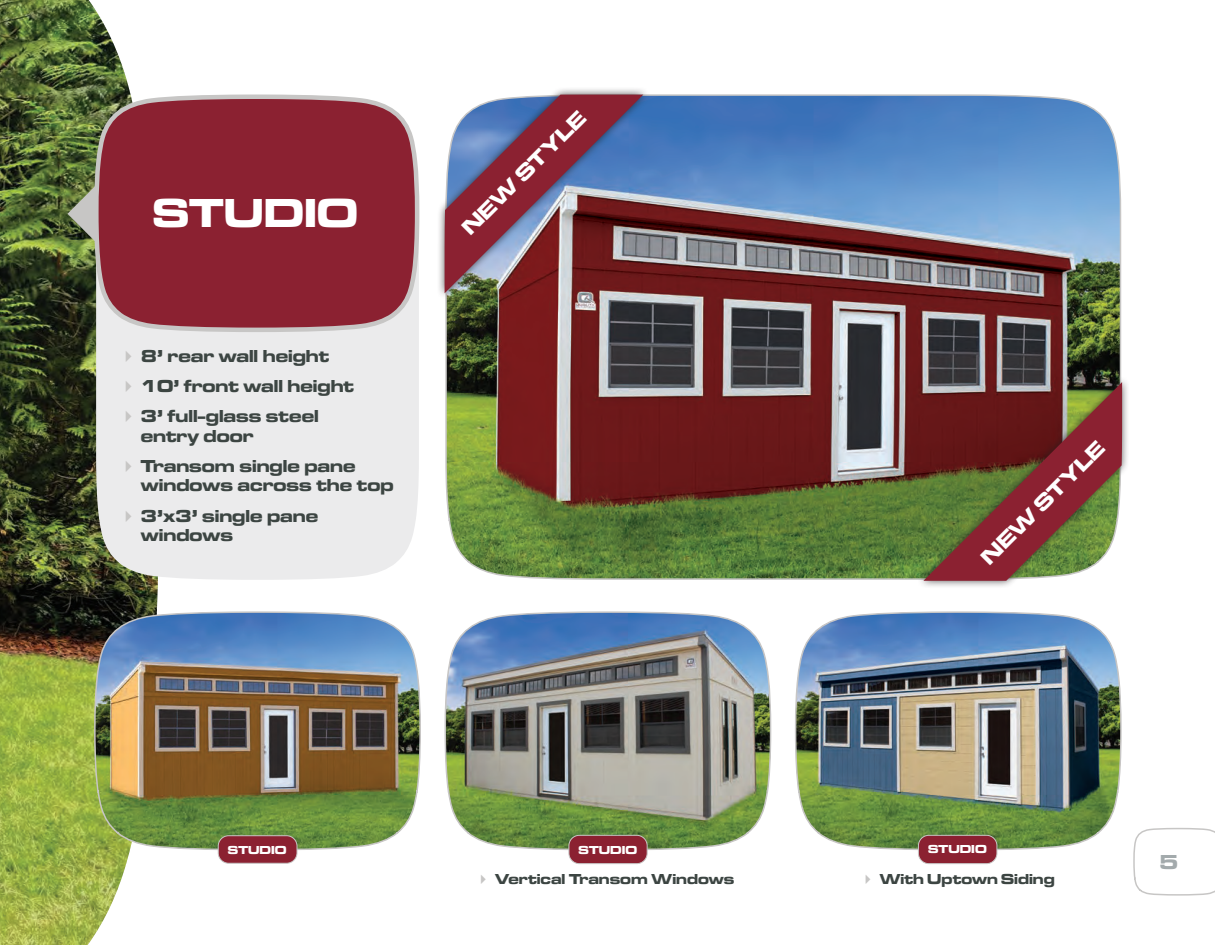
<style>
.page{position:relative;width:1215px;height:945px;background:#fff}
.page>*{position:absolute;margin:0;border:0;box-sizing:border-box;transform-origin:0 0}
.t1{font:700 42px "Microgramma Ext D";color:#fff}
.t2{font:700 21.6px "Microgramma Ext D";color:#fff}
.t3{font:700 21px "Microgramma Ext D";color:#a3aaac}
.t4{font:700 18px/30.3px "Microgramma Ext D";color:#3c4542}
.t5{font:700 15px "Microgramma Ext D";color:#3c4542}
.t6{font:700 12px "Microgramma Ext D";color:#fff}
</style>
<div class="page">
<svg style="left:1133px;top:827px;width:82px;height:69px"></svg>
<img style="left:0;top:0;width:158px;height:945px">
<img style="left:445px;top:94px;width:677px;height:486px">
<div style="left:917px;top:375px;width:213px;height:214px;background:#231f20;opacity:.75"></div>
<svg style="left:923px;top:382px;width:199px;height:199px;background:#774b39"></svg>
<div style="left:437px;top:87px;width:213px;height:213px;background:#231f20;opacity:.75"></div>
<svg style="left:445px;top:95px;width:198px;height:198px;background:#815a70"></svg>
<svg style="left:96px;top:334px;width:323px;height:246px;background:#e5e5e5"></svg>
<svg style="left:67px;top:163px;width:25px;height:102px;background:#758659"></svg>
<svg style="left:92px;top:92px;width:328px;height:242px;background:#943946"></svg>
<img style="left:444px;top:611px;width:328px;height:240px">
<img style="left:93px;top:611px;width:328px;height:240px">
<img style="left:795px;top:611px;width:327px;height:240px">
<div style="left:569px;top:835px;width:78px;height:29px;background:#8b2131;border-radius:10px"></div>
<div style="left:569px;top:835px;width:79px;height:29px;border:1px solid #c7c6c5;border-radius:10px"></div>
<div style="left:218px;top:836px;width:79px;height:27px;background:#8b2131;border-radius:10px"></div>
<div style="left:218px;top:835px;width:79px;height:29px;border:1px solid #c7c6c5;border-radius:10px"></div>
<div style="left:918px;top:835px;width:79px;height:29px;background:#8b2131;border-radius:10px"></div>
<div style="left:918px;top:835px;width:79px;height:29px;border:1px solid #c7c6c5;border-radius:10px"></div>
<h1 class="t1" style="left:153px;top:185px;width:207px">STUDIO</h1>
<p class="t4" style="left:141px;top:340px;width:215px">8’ rear wall height<br>10’ front wall height<br>3’ full-glass steel</p>
<p class="t4" style="left:141px;top:420px;width:216px">entry door<br>Transom single pane</p>
<p class="t4" style="left:141px;top:470px;width:254px">windows across the top<br>3’x3’ single pane</p>
<p class="t4" style="left:141px;top:520px;width:94px">windows</p>
<p class="t2" style="left:455px;top:221px;width:167px;rotate:-45deg">NEW STYLE</p>
<p class="t2" style="left:974px;top:551px;width:167px;rotate:-45deg">NEW STYLE</p>
<p class="t6" style="left:228px;top:842px;width:60px">STUDIO</p>
<p class="t6" style="left:579px;top:842px;width:60px">STUDIO</p>
<p class="t6" style="left:928px;top:841px;width:60px">STUDIO</p>
<p class="t5" style="left:495px;top:868px;width:241px">Vertical Transom Windows</p>
<p class="t5" style="left:880px;top:868px;width:176px">With Uptown Siding</p>
<p class="t3" style="left:1160px;top:847px;width:21px">5</p>
</div>
